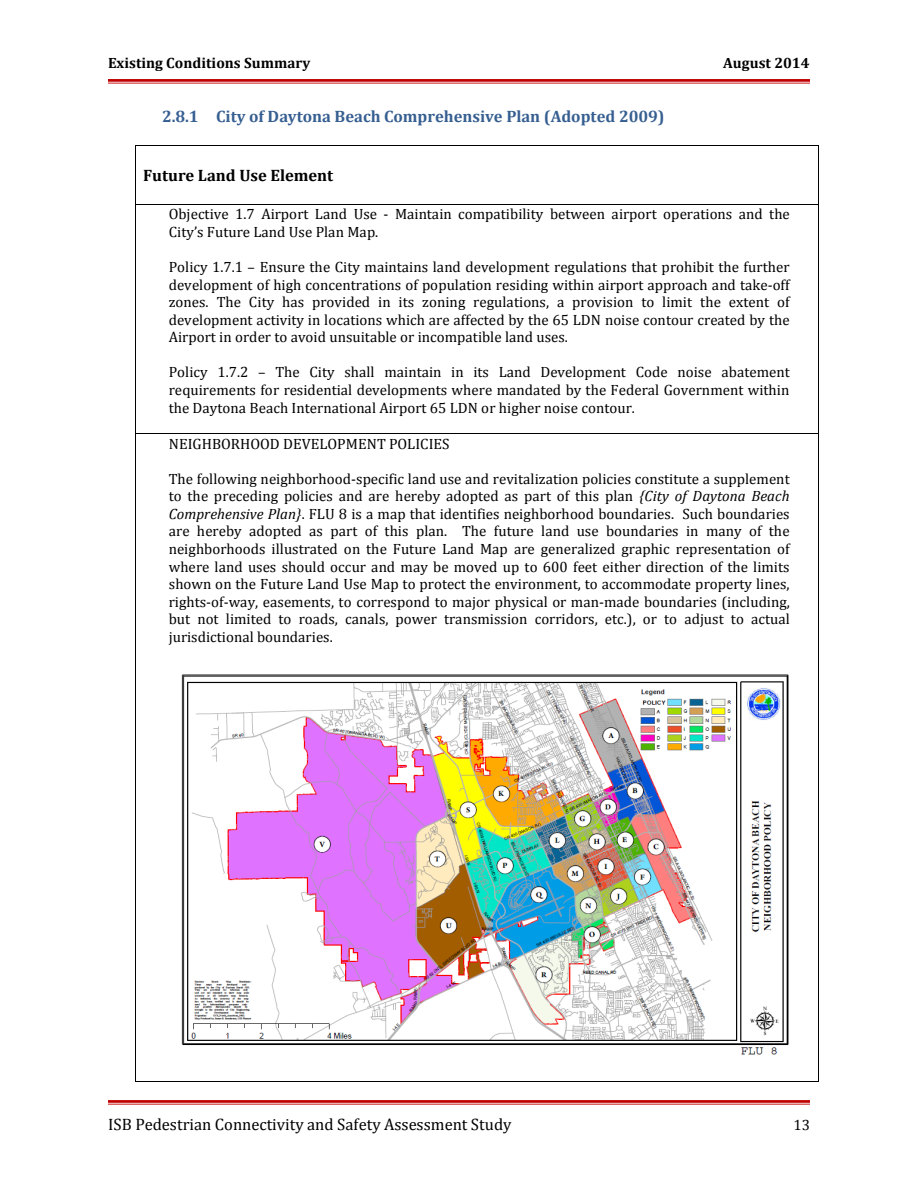
<style>
.page{position:relative;width:918px;height:1188px;background:#fff}
.page>*{position:absolute;margin:0;border:0;box-sizing:border-box;transform-origin:0 0}
.t1{font:700 16.5px "Cambria";color:#365f91}
.t2{font:16.5px "Cambria";color:#000}
.t3{font:700 16.5px "Cambria";color:#000}
.t4{font:15px/17.5px "Cambria";color:#000;text-align:justify}
.t5{font:700 15px "Cambria";color:#000}
.s1{font-style:italic}
</style>
<div class="page">
<hr style="left:108px;top:83px;width:702px;height:1px;background:#c00000">
<hr style="left:108px;top:79px;width:702px;height:3px;background:#c00000">
<hr style="left:108px;top:1104px;width:702px;height:1px;background:#c00000">
<hr style="left:108px;top:1100px;width:702px;height:3px;background:#c00000">
<hr style="left:135px;top:145px;width:683px;height:1px;background:#000">
<hr style="left:135px;top:146px;width:1px;height:58px;background:#000">
<hr style="left:818px;top:146px;width:1px;height:58px;background:#000">
<hr style="left:135px;top:204px;width:683px;height:1px;background:#000">
<hr style="left:135px;top:205px;width:1px;height:229px;background:#000">
<hr style="left:818px;top:205px;width:1px;height:229px;background:#000">
<img style="left:181px;top:674px;width:608px;height:381px">
<hr style="left:135px;top:434px;width:683px;height:1px;background:#000">
<hr style="left:135px;top:434px;width:1px;height:647px;background:#000">
<hr style="left:135px;top:1081px;width:683px;height:1px;background:#000">
<hr style="left:818px;top:434px;width:1px;height:647px;background:#000">
<p class="t5" style="left:108px;top:53px;width:204px">Existing Conditions Summary</p>
<p class="t5" style="left:723px;top:53px;width:88px">August 2014</p>
<h3 class="t1" style="left:162px;top:105px;width:504px">2.8.1 City of Daytona Beach Comprehensive Plan (Adopted 2009)</h3>
<p class="t3" style="left:143px;top:164px;width:192px">Future Land Use Element</p>
<p class="t4" style="left:169px;top:205px;width:623px">Objective 1.7 Airport Land Use - Maintain compatibility between airport operations and the<br>City’s Future Land Use Plan Map.</p>
<p class="t4" style="left:169px;top:258px;width:622px">Policy 1.7.1 – Ensure the City maintains land development regulations that prohibit the further development of high concentrations of population residing within airport approach and take-off zones. The City has provided in its zoning regulations, a provision to limit the extent of development activity in locations which are affected by the 65 LDN noise contour created by the Airport in order to avoid unsuitable or incompatible land uses.</p>
<p class="t4" style="left:169px;top:364px;width:622px">Policy 1.7.2 – The City shall maintain in its Land Development Code noise abatement requirements for residential developments where mandated by the Federal Government within the Daytona Beach International Airport 65 LDN or higher noise contour.</p>
<p class="t4" style="left:169px;top:435px;width:282px">NEIGHBORHOOD DEVELOPMENT POLICIES</p>
<p class="t4" style="left:169px;top:470px;width:623px">The following neighborhood-specific land use and revitalization policies constitute a supplement to the preceding policies and are hereby adopted as part of this plan <span class="s1">{City of Daytona Beach Comprehensive Plan}</span>. FLU 8 is a map that identifies neighborhood boundaries. Such boundaries are hereby adopted as part of this plan. The future land use boundaries in many of the neighborhoods illustrated on the Future Land Map are generalized graphic representation of where land uses should occur and may be moved up to 600 feet either direction of the limits shown on the Future Land Use Map to protect the environment, to accommodate property lines, rights-of-way, easements, to correspond to major physical or man-made boundaries (including, but not limited to roads, canals, power transmission corridors, etc.), or to adjust to actual jurisdictional boundaries.</p>
<p class="t2" style="left:108px;top:1114px;width:405px">ISB Pedestrian Connectivity and Safety Assessment Study</p>
<p class="t4" style="left:793px;top:1116px;width:18px">13</p>
</div>
